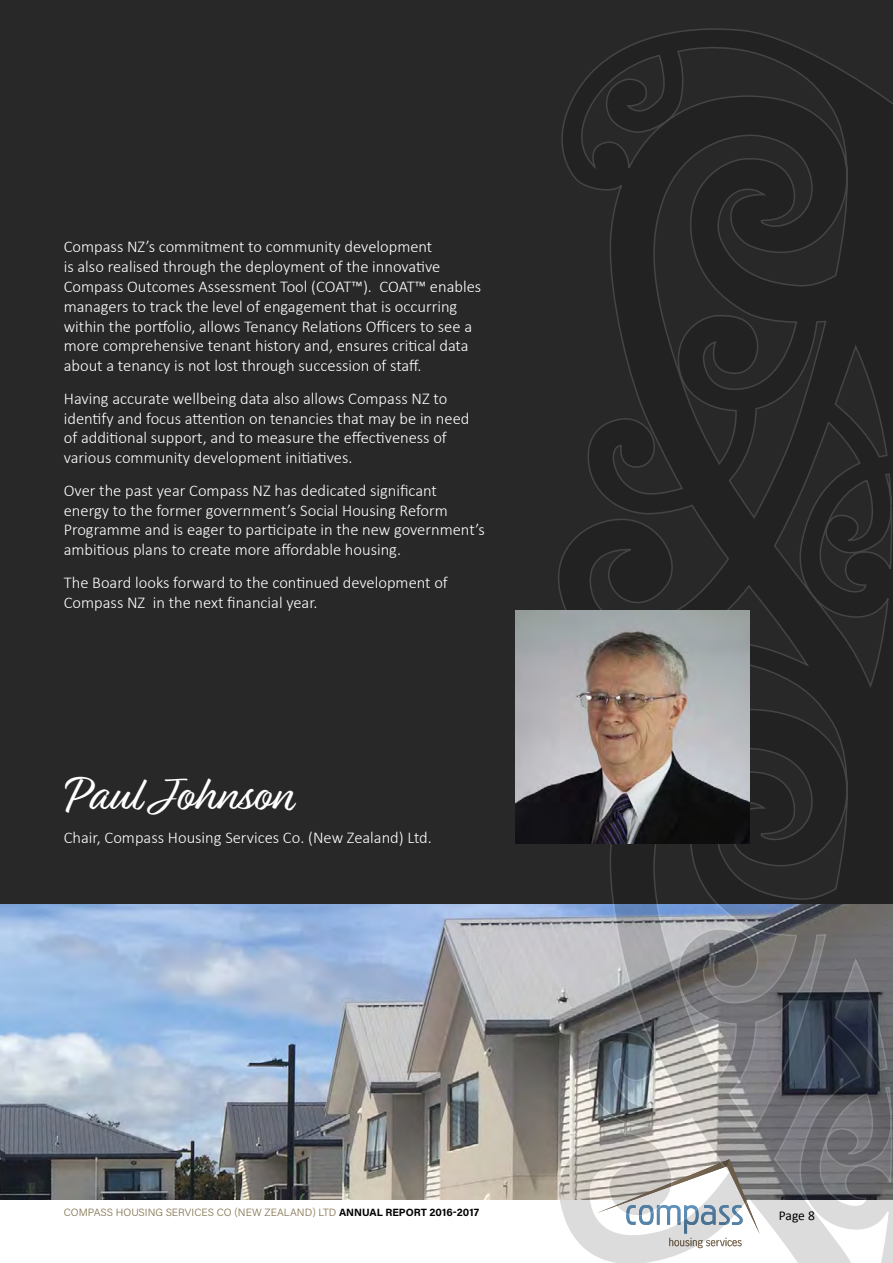
<style>
.page{position:relative;width:893px;height:1263px;background:#fff}
.page>*{position:absolute;margin:0;border:0;box-sizing:border-box;transform-origin:0 0}
.t1{font:49.5px "Relation";color:#fff}
.t2{font:300 16.5px/19.8px "Calibri";color:#fff}
.t3{font:13.5px "Calibri";color:#000}
.t4{font:300 10.5px "Acumin Pro";letter-spacing:.005em;color:#857551}
.s1{font-weight:700;color:#000}
</style>
<div class="page">
<div style="left:0;top:0;width:893px;height:1200px;background:#292829"></div>
<img style="left:0;top:905px;width:546px;height:295px">
<svg style="left:546px;top:28px;width:347px;height:1235px"></svg>
<img style="left:516px;top:610px;width:233px;height:234px">
<p class="t2" style="left:64px;top:237px;width:419px">Compass NZ’s commitment to community development<br>is also realised through the deployment of the innovative Compass Outcomes Assessment Tool (COAT™). COAT™ enables managers to track the level of engagement that is occurring within the portfolio, allows Tenancy Relations Officers to see a more comprehensive tenant history and, ensures critical data about a tenancy is not lost through succession of staff.</p>
<p class="t2" style="left:64px;top:388px;width:407px">Having accurate wellbeing data also allows Compass NZ to identify and focus attention on tenancies that may be in need of additional support, and to measure the effectiveness of various community development initiatives.</p>
<p class="t2" style="left:64px;top:480px;width:422px">Over the past year Compass NZ has dedicated significant energy to the former government’s Social Housing Reform Programme and is eager to participate in the new government’s ambitious plans to create more affordable housing.</p>
<p class="t2" style="left:64px;top:572px;width:386px">The Board looks forward to the continued development of<br>Compass NZ in the next financial year.</p>
<h1 class="t1" style="left:64px;top:767px;width:230px">Paul Johnson</h1>
<p class="t2" style="left:64px;top:827px;width:370px">Chair, Compass Housing Services Co. (New Zealand) Ltd.</p>
<p class="t4" style="left:64px;top:1205px;width:417px">COMPASS HOUSING SERVICES CO (NEW ZEALAND) LTD <span class="s1">ANNUAL REPORT 2016-2017</span></p>
<p class="t3" style="left:779px;top:1207px;width:38px">Page 8</p>
</div>
